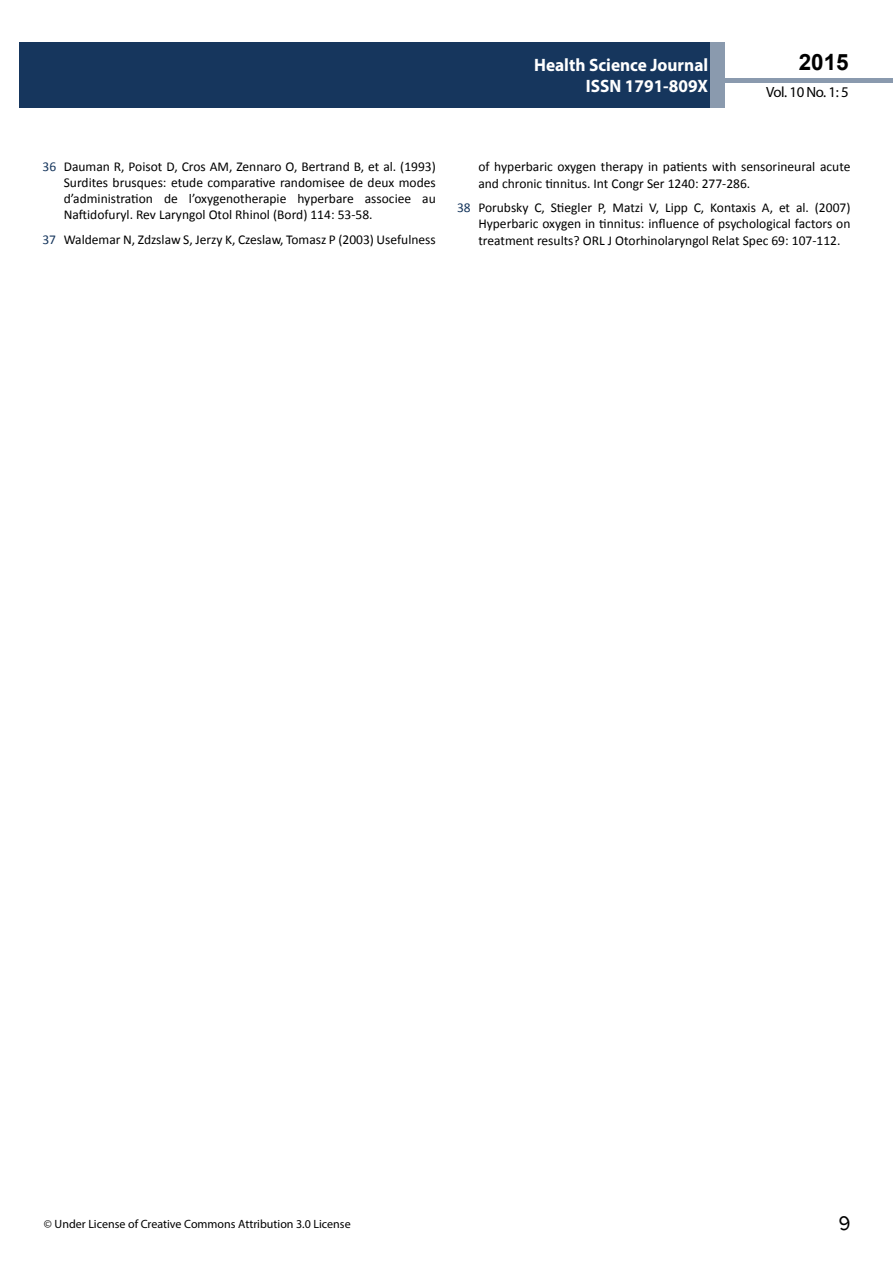
<style>
.page{position:relative;width:893px;height:1263px;background:#fff}
.page>*{position:absolute;margin:0;border:0;box-sizing:border-box;transform-origin:0 0}
.t1{font:25.5px "Tunga";color:#000}
.t2{font:700 22.5px "Arial";color:#000}
.t3{font:700 18px/21.6px "Myriad Pro";color:#fff;text-align:right;scale:.96 1}
.t4{font:14.85px "Myriad Pro";letter-spacing:-.03em;color:#000}
.t5{font:13.5px/15.9px "Calibri";color:#000;text-align:justify}
.t6{font:12px "Myriad Pro";color:#000}
.s1{color:#16365d}
</style>
<div class="page">
<hr style="left:725px;top:78px;width:168px;height:4px;background:#8a9aae">
<div style="left:19px;top:42px;width:690px;height:66px;background:#16365d"></div>
<div style="left:709px;top:42px;width:16px;height:66px;background:#8a9aae"></div>
<h3 class="t3" style="left:517px;top:53px;width:198px">ARCHIVO DE MEDICINA<br>6 8 9465</h3>
<h2 class="t2" style="left:799px;top:47px;width:52px">2015</h2>
<h3 class="t3" style="left:534px;top:53px;width:183px">Health Science Journal<br>ISSN 1791-809X</h3>
<p class="t4" style="left:766px;top:83px;width:84px">Vol. 10 No. 1: 5</p>
<p class="t5" style="left:64px;top:159px;width:374px;text-indent:-21px"><span class="s1">36</span> Dauman R, Poisot D, Cros AM, Zennaro O, Bertrand B, et al. (1993)<br>Surdites brusques: etude comparative randomisee de deux modes d’administration de l’oxygenotherapie hyperbare associee au Naftidofuryl. Rev Laryngol Otol Rhinol (Bord) 114: 53-58.</p>
<p class="t5" style="left:42px;top:231px;width:395px"><span class="s1">37</span> Waldemar N, Zdzslaw S, Jerzy K, Czeslaw, Tomasz P (2003) Usefulness</p>
<p class="t5" style="left:478px;top:159px;width:374px">of hyperbaric oxygen therapy in patients with sensorineural acute and chronic tinnitus. Int Congr Ser 1240: 277-286.</p>
<p class="t5" style="left:478px;top:200px;width:374px;text-indent:-21px"><span class="s1">38</span> Porubsky C, Stiegler P, Matzi V, Lipp C, Kontaxis A, et al. (2007)<br>Hyperbaric oxygen in tinnitus: influence of psychological factors on treatment results? ORL J Otorhinolaryngol Relat Spec 69: 107-112.</p>
<p class="t6" style="left:44px;top:1217px;width:308px">© Under License of Creative Commons Attribution 3.0 License</p>
<h1 class="t1" style="left:838px;top:1206px;width:14px">9</h1>
</div>
